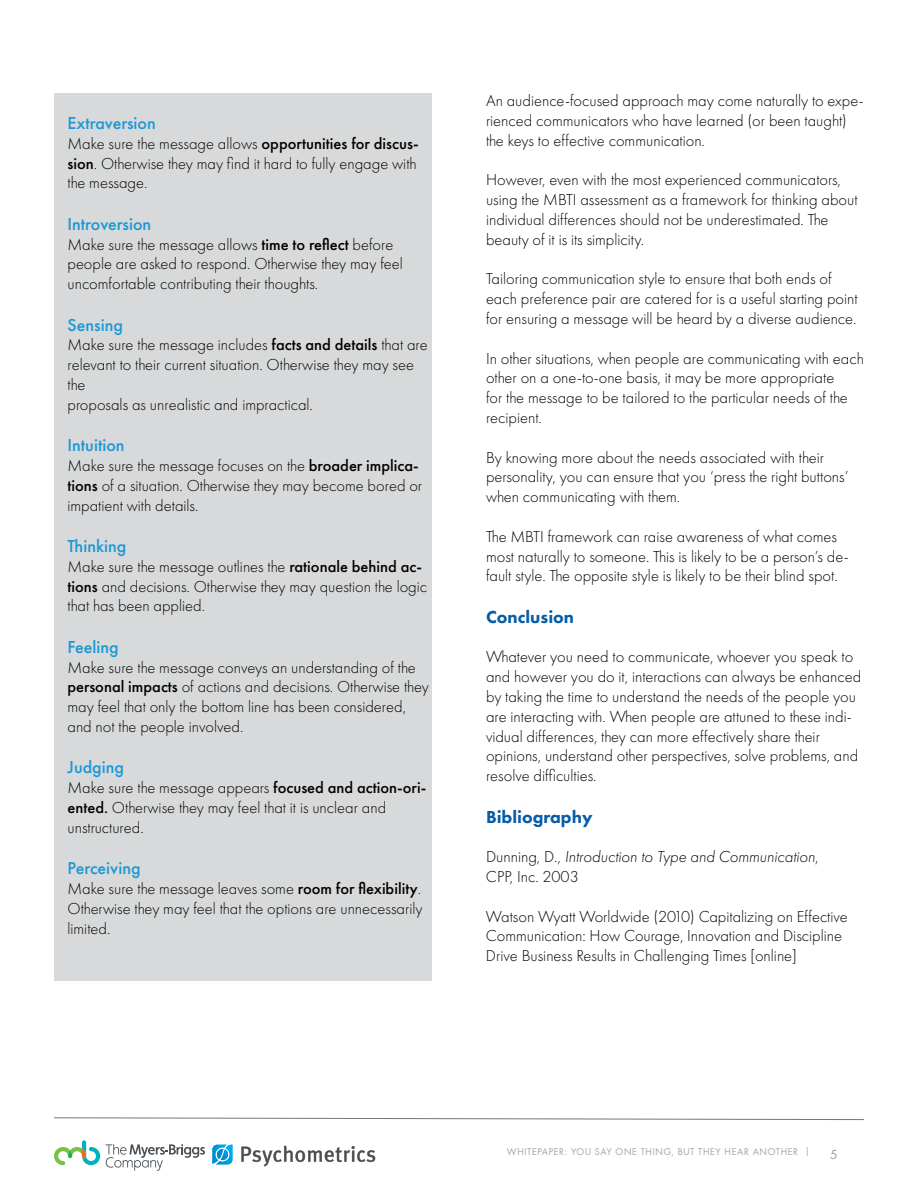
<style>
.page{position:relative;width:918px;height:1188px;background:#fff}
.page>*{position:absolute;margin:0;border:0;box-sizing:border-box;transform-origin:0 0}
.t1{font:500 18px "Futura PT";color:#1a97d4}
.t2{font:800 18px "Futura PT";color:#065da7}
.t3{font:300 16.5px/19.8px "Futura PT";color:#000}
.t4{font:italic 300 16.5px/19.8px "Futura PT";color:#000}
.t5{font:500 12px "Futura Std";color:#a2a4a7}
.t6{font:9px "Futura Std";letter-spacing:.07em;color:#a2a4a7}
.s1{font-weight:500}
.s2{font-style:normal}
</style>
<div class="page">
<svg style="left:54px;top:1117px;width:810px;height:3px"></svg>
<svg style="left:241px;top:1146px;width:134px;height:20px"></svg>
<img style="left:227px;top:1145px;width:5px;height:19px">
<img style="left:212px;top:1145px;width:15px;height:19px">
<svg style="left:54px;top:1140px;width:46px;height:25px"></svg>
<svg style="left:106px;top:1144px;width:99px;height:27px"></svg>
<div style="left:54px;top:94px;width:378px;height:887px;background:#d8d9da"></div>
<p class="t1" style="left:67px;top:116px;width:90px">Extraversion</p>
<p class="t3" style="left:67px;top:135px;width:353px;text-align:justify">Make sure the message allows <span class="s1">opportunities for discus&shy;sion</span>. Otherwise they may find it hard to fully engage with the message.</p>
<p class="t1" style="left:67px;top:216px;width:85px">Introversion</p>
<p class="t3" style="left:67px;top:235px;width:337px">Make sure the message allows <span class="s1">time to reflect</span> before people are asked to respond. Otherwise they may feel uncomfortable contributing their thoughts.</p>
<p class="t1" style="left:67px;top:317px;width:57px">Sensing</p>
<p class="t3" style="left:67px;top:336px;width:362px">Make sure the message includes <span class="s1">facts and details</span> that are relevant to their current situation. Otherwise they may see the<br>proposals as unrealistic and impractical.</p>
<p class="t1" style="left:67px;top:438px;width:59px">Intuition</p>
<p class="t3" style="left:67px;top:457px;width:356px">Make sure the message focuses on the <span class="s1">broader implica&shy;tions</span> of a situation. Otherwise they may become bored or impatient with details.</p>
<p class="t1" style="left:67px;top:539px;width:60px">Thinking</p>
<p class="t3" style="left:67px;top:558px;width:361px">Make sure the message outlines the <span class="s1">rationale behind ac&shy;tions</span> and decisions. Otherwise they may question the logic that has been applied.</p>
<p class="t1" style="left:67px;top:639px;width:53px">Feeling</p>
<p class="t3" style="left:67px;top:658px;width:363px">Make sure the message conveys an understanding of the <span class="s1">personal impacts</span> of actions and decisions. Otherwise they may feel that only the bottom line has been considered, and not the people involved.</p>
<p class="t1" style="left:67px;top:760px;width:58px">Judging</p>
<p class="t3" style="left:67px;top:779px;width:360px">Make sure the message appears <span class="s1">focused and action-ori&shy;ented.</span> Otherwise they may feel that it is unclear and unstructured.</p>
<p class="t1" style="left:67px;top:861px;width:75px">Perceiving</p>
<p class="t3" style="left:67px;top:880px;width:356px;text-align:justify">Make sure the message leaves some <span class="s1">room for flexibility</span>.<br>Otherwise they may feel that the options are unnecessarily limited.</p>
<p class="t3" style="left:486px;top:92px;width:379px">An audience-focused approach may come naturally to expe&shy;rienced communicators who have learned (or been taught) the keys to effective communication.</p>
<p class="t3" style="left:486px;top:171px;width:373px">However, even with the most experienced communicators, using the MBTI assessment as a framework for thinking about individual differences should not be underestimated. The beauty of it is its simplicity.</p>
<p class="t3" style="left:486px;top:270px;width:373px">Tailoring communication style to ensure that both ends of each preference pair are catered for is a useful starting point for ensuring a message will be heard by a diverse audience.</p>
<p class="t3" style="left:486px;top:349px;width:380px">In other situations, when people are communicating with each other on a one-to-one basis, it may be more appropriate<br>for the message to be tailored to the particular needs of the recipient.</p>
<p class="t3" style="left:486px;top:448px;width:364px">By knowing more about the needs associated with their personality, you can ensure that you ‘press the right buttons’ when communicating with them.</p>
<p class="t3" style="left:486px;top:528px;width:364px">The MBTI framework can raise awareness of what comes most naturally to someone. This is likely to be a person’s de&shy;fault style. The opposite style is likely to be their blind spot.</p>
<p class="t2" style="left:486px;top:609px;width:90px">Conclusion</p>
<p class="t3" style="left:486px;top:648px;width:377px">Whatever you need to communicate, whoever you speak to and however you do it, interactions can always be enhanced by taking the time to understand the needs of the people you are interacting with. When people are attuned to these indi&shy;vidual differences, they can more effectively share their opinions, understand other perspectives, solve problems, and resolve difficulties.</p>
<p class="t2" style="left:486px;top:809px;width:108px">Bibliography</p>
<p class="t4" style="left:486px;top:848px;width:334px"><span class="s2">Dunning, D.,</span> Introduction to Type and Communication<span class="s2">,<br>CPP, Inc. 2003</span></p>
<p class="t3" style="left:486px;top:907px;width:363px">Watson Wyatt Worldwide (2010) Capitalizing on Effective<br>Communication: How Courage, Innovation and Discipline<br>Drive Business Results in Challenging Times [online]</p>
<p class="t6" style="left:805px;top:1146px;width:7px">|</p>
<p class="t6" style="left:507px;top:1147px;width:293px">WHITEPAPER: YOU SAY ONE THING, BUT THEY HEAR ANOTHER</p>
<p class="t5" style="left:830px;top:1148px;width:8px">5</p>
</div>
